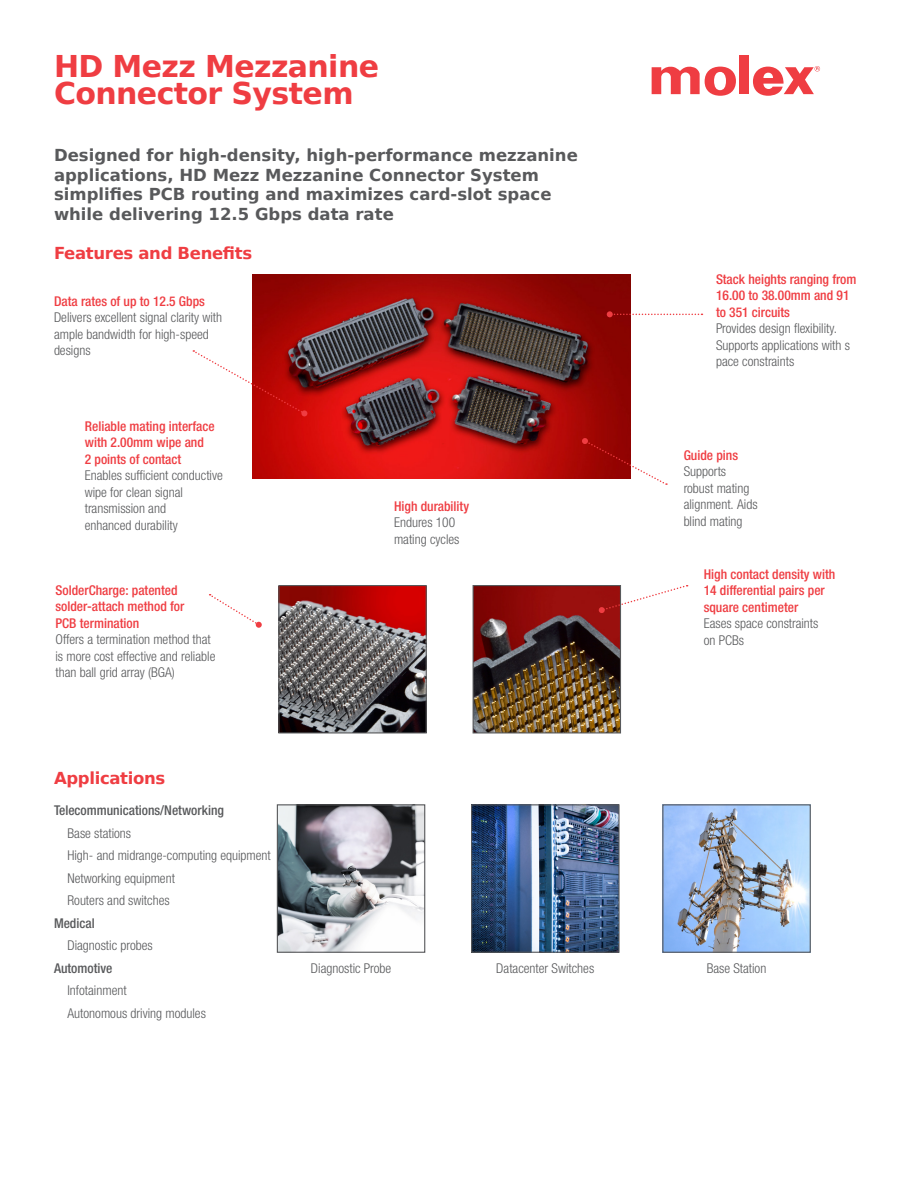
<style>
.page{position:relative;width:918px;height:1188px;background:#fff}
.page>*{position:absolute;margin:0;border:0;box-sizing:border-box;transform-origin:0 0}
.Major_Head{font:700 30px/27px "Bitstream Vera Sans";letter-spacing:-.02em;color:#ef3d42}
.body_text{font:700 16.5px/19.5px "Bitstream Vera Sans";color:#58595b}
.t1{font:700 16.5px "Bitstream Vera Sans";letter-spacing:-.02em;color:#ef3d42}
.Subheads{font:300 condensed 13.5px/16.5px "Helvetica Neue LTW1 G";color:#58595b}
.body_text-2{font:300 condensed 13.5px "Helvetica Neue LTW1 G";color:#58595b}
.Subheads-2{font:500 condensed 13.5px/16.5px "Helvetica Neue LTW1 G";color:#ef3d42}
.body_text-3{font:500 condensed 13.5px "Helvetica Neue LTW1 G";color:#58595b}
.s1{font-weight:500;color:#ef3d42}
.s2{font-weight:300;color:#58595b}
</style>
<div class="page">
<img style="left:279px;top:806px;width:144px;height:145px">
<div style="left:277px;top:804px;width:148px;height:149px;border:1px solid #58595b"></div>
<img style="left:280px;top:587px;width:145px;height:144px">
<div style="left:278px;top:585px;width:149px;height:148px;border:1px solid #58595b"></div>
<img style="left:473px;top:806px;width:145px;height:145px">
<div style="left:471px;top:804px;width:149px;height:149px;border:1px solid #58595b"></div>
<img style="left:475px;top:587px;width:144px;height:144px">
<div style="left:473px;top:585px;width:148px;height:148px;border:1px solid #58595b"></div>
<img style="left:664px;top:806px;width:145px;height:145px">
<div style="left:662px;top:804px;width:149px;height:149px;border:1px solid #58595b"></div>
<div style="left:739px;top:56px;width:10px;height:38px;background:#ef3d42"></div>
<svg style="left:652px;top:66px;width:84px;height:30px"></svg>
<svg style="left:753px;top:66px;width:67px;height:30px"></svg>
<img style="left:253px;top:274px;width:378px;height:204px">
<svg style="left:193px;top:350px;width:114px;height:66px"></svg>
<svg style="left:210px;top:594px;width:52px;height:34px"></svg>
<svg style="left:607px;top:311px;width:95px;height:6px"></svg>
<svg style="left:582px;top:438px;width:85px;height:47px"></svg>
<svg style="left:598px;top:585px;width:90px;height:28px"></svg>
<p class="Major_Head" style="left:54px;top:53px;width:327px">HD Mezz Mezzanine<br>Connector System</p>
<p class="body_text" style="left:54px;top:146px;width:525px">Designed for high-density, high-performance mezzanine applications, HD Mezz Mezzanine Connector System simplifies PCB routing and maximizes card-slot space while delivering 12.5 Gbps data rate</p>
<p class="t1" style="left:54px;top:243px;width:200px">Features and Benefits</p>
<p class="Subheads" style="left:54px;top:293px;width:170px"><span class="s1">Data rates of up to 12.5 Gbps<br></span>Delivers excellent signal clarity with ample bandwidth for high-speed designs</p>
<p class="Subheads" style="left:85px;top:418px;width:140px"><span class="s1">Reliable mating interface with 2.00mm wipe and<br>2 points of contact<br></span>Enables sufficient conductive wipe for clean signal transmission and<br>enhanced durability</p>
<p class="Subheads" style="left:56px;top:582px;width:161px"><span class="s1">SolderCharge: patented solder-attach method for<br>PCB termination<br></span>Offers a termination method that is more cost effective and reliable than ball grid array (BGA)</p>
<p class="t1" style="left:54px;top:769px;width:113px">Applications</p>
<p class="body_text-3" style="left:54px;top:802px;width:172px">Telecommunications/Networking</p>
<p class="body_text-2" style="left:68px;top:825px;width:65px">Base stations</p>
<p class="body_text-2" style="left:68px;top:847px;width:205px">High- and midrange-computing equipment</p>
<p class="body_text-2" style="left:68px;top:870px;width:109px">Networking equipment</p>
<p class="body_text-2" style="left:68px;top:892px;width:104px">Routers and switches</p>
<p class="body_text-3" style="left:54px;top:915px;width:42px">Medical</p>
<p class="body_text-2" style="left:68px;top:937px;width:87px">Diagnostic probes</p>
<p class="body_text-3" style="left:54px;top:960px;width:60px">Automotive</p>
<p class="body_text-2" style="left:68px;top:982px;width:61px">Infotainment</p>
<p class="body_text-2" style="left:68px;top:1005px;width:140px">Autonomous driving modules</p>
<p class="Subheads" style="left:394px;top:498px;width:77px"><span class="s1">High durability<br></span>Endures 100 mating cycles</p>
<p class="Subheads" style="left:716px;top:271px;width:142px"><span class="s1">Stack heights ranging from<br>16.00 to 38.00mm and 91 to 351 circuits<br></span>Provides design flexibility.<br>Supports applications with s pace constraints</p>
<p class="Subheads" style="left:684px;top:447px;width:75px"><span class="s1">Guide pins<br></span>Supports robust mating alignment. Aids blind mating</p>
<p class="Subheads-2" style="left:704px;top:566px;width:133px">High contact density with<br>14 differential pairs per square centimeter<br><span class="s2">Eases space constraints<br>on PCBs</span></p>
<p class="body_text-2" style="left:311px;top:961px;width:82px">Diagnostic Probe</p>
<p class="body_text-2" style="left:496px;top:961px;width:99px">Datacenter Switches</p>
<p class="body_text-2" style="left:707px;top:961px;width:61px">Base Station</p>
</div>
